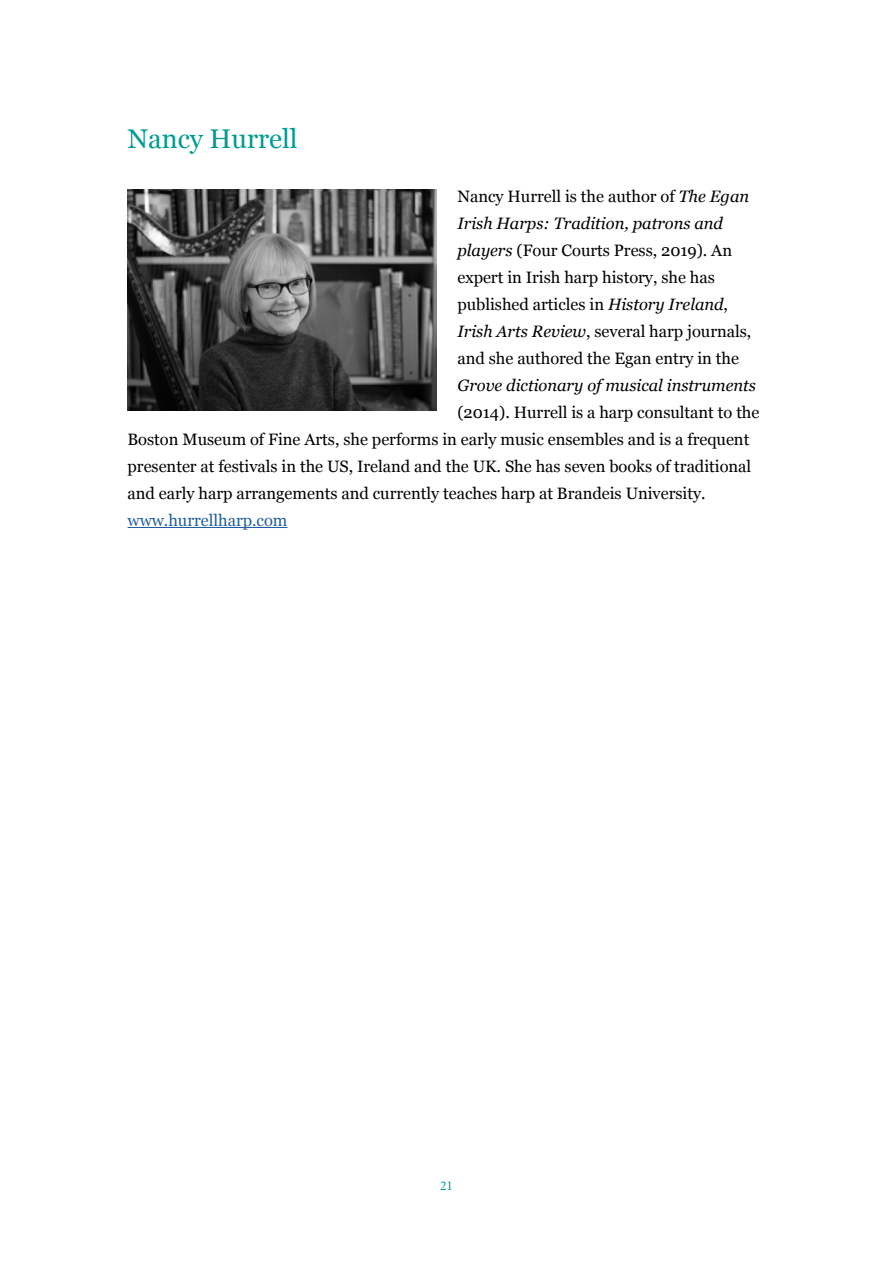
<style>
.page{position:relative;width:893px;height:1263px;background:#fff}
.page>*{position:absolute;margin:0;border:0;box-sizing:border-box;transform-origin:0 0}
.t1{font:27px "Georgia";color:#009b92}
.t2{font:16.5px/27px "Georgia";color:#000}
.t3{font:italic 16.5px "Georgia";color:#000}
.t4{font:16.5px "Georgia";color:#215e9e}
.t5{font:13.5px "Minion Pro";color:#009b92}
.s1{font-style:italic}
</style>
<div class="page">
<hr style="left:128px;top:527px;width:159px;height:1px;background:#215e9e">
<img style="left:128px;top:190px;width:308px;height:220px">
<h1 class="t1" style="left:128px;top:119px;width:171px">Nancy Hurrell</h1>
<p class="t2" style="left:457px;top:182px;width:295px">Nancy Hurrell is the author of <span class="s1">The Egan Irish Harps: Tradition, patrons and players</span> (Four Courts Press, 2019). An expert in Irish harp history, she has published articles in <span class="s1">History Ireland</span>, <span class="s1">Irish Arts Review</span>, several harp journals, and she authored the Egan entry in the</p>
<p class="t3" style="left:457px;top:373px;width:300px">Grove dictionary of musical instruments</p>
<p class="t2" style="left:128px;top:398px;width:633px;text-indent:330px">(2014). Hurrell is a harp consultant to the Boston Museum of Fine Arts, she performs in early music ensembles and is a frequent presenter at festivals in the US, Ireland and the UK. She has seven books of traditional and early harp arrangements and currently teaches harp at Brandeis University.</p>
<p class="t4" style="left:128px;top:508px;width:161px">www.hurrellharp.com</p>
<p class="t5" style="left:440px;top:1176px;width:14px">21</p>
</div>
